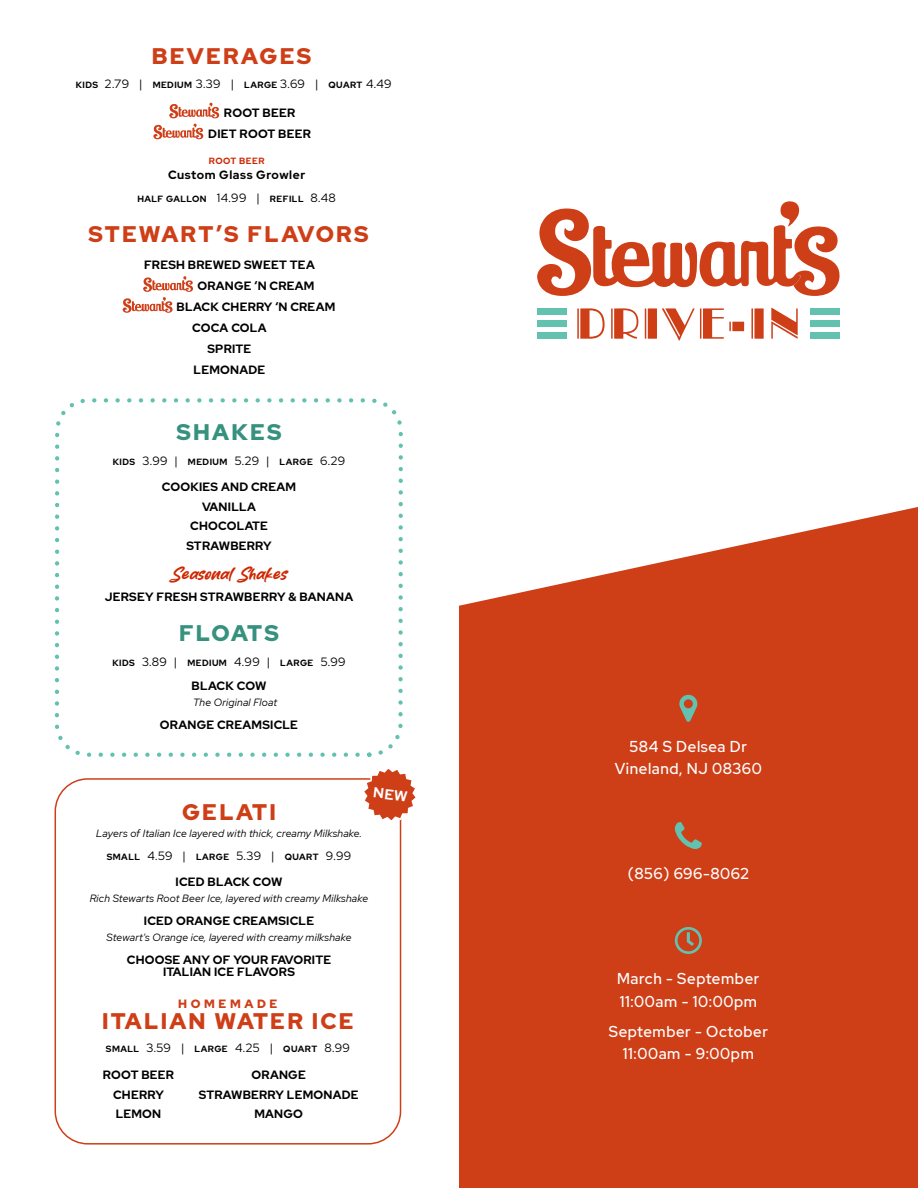
<style>
.page{position:relative;width:918px;height:1188px;background:#fff}
.page>*{position:absolute;margin:0;border:0;box-sizing:border-box;transform-origin:0 0}
.t1{font:900 22.5px "Red Hat Display";letter-spacing:.1em;color:#ce3e17}
.t2{font:900 22.5px "Red Hat Display";letter-spacing:.1em;color:#36917f}
.t3{font:500 15.75px/22.5px "Red Hat Display";letter-spacing:.04em;color:#fff;text-align:center;scale:.95 1}
.t4{font:15px "Bitcheese";color:#ce2700;scale:1.09 1}
.t5{font:700 12px/19.5px "Red Hat Display";letter-spacing:.02em;color:#000;text-align:center}
.t6{font:700 12px "Red Hat Display";letter-spacing:.05em;color:#000}
.t7{font:900 12px "Red Hat Display";letter-spacing:.3em;color:#ce3e17}
.t8{font:italic 10.5px "Red Hat Display";letter-spacing:.02em;color:#000}
.t9{font:700 9px "Red Hat Display";letter-spacing:.05em;color:#000}
.t10{font:700 9px "Red Hat Display";letter-spacing:.05em;color:#ce2700}
.s1{font-weight:400;font-size:12px}
</style>
<div class="page">
<div style="left:537px;top:308px;width:29px;height:7px;background:#63c1af"></div>
<div style="left:537px;top:321px;width:29px;height:6px;background:#63c1af"></div>
<div style="left:537px;top:333px;width:29px;height:6px;background:#63c1af"></div>
<div style="left:810px;top:308px;width:30px;height:7px;background:#63c1af"></div>
<div style="left:810px;top:321px;width:30px;height:6px;background:#63c1af"></div>
<div style="left:810px;top:333px;width:30px;height:6px;background:#63c1af"></div>
<svg style="left:537px;top:201px;width:303px;height:95px"></svg>
<hr style="left:577px;top:308px;width:2px;height:31px;background:#ce3e17">
<hr style="left:645px;top:308px;width:1px;height:31px;background:#ce3e17">
<div style="left:648px;top:308px;width:9px;height:31px;background:#ce3e17"></div>
<hr style="left:751px;top:308px;width:2px;height:31px;background:#ce3e17">
<div style="left:754px;top:308px;width:10px;height:31px;background:#ce3e17"></div>
<svg style="left:771px;top:308px;width:27px;height:31px"></svg>
<div style="left:732px;top:322px;width:12px;height:9px;background:#ce3e17"></div>
<svg style="left:662px;top:308px;width:33px;height:33px"></svg>
<hr style="left:700px;top:308px;width:1px;height:31px;background:#ce3e17">
<svg style="left:703px;top:308px;width:28px;height:31px"></svg>
<svg style="left:580px;top:308px;width:25px;height:31px"></svg>
<hr style="left:611px;top:308px;width:2px;height:31px;background:#ce3e17">
<svg style="left:614px;top:308px;width:24px;height:31px"></svg>
<svg style="left:459px;top:507px;width:459px;height:681px;background:#d14c27"></svg>
<svg style="left:675px;top:822px;width:27px;height:27px"></svg>
<svg style="left:679px;top:694px;width:19px;height:28px"></svg>
<svg style="left:675px;top:927px;width:27px;height:27px"></svg>
<div style="left:55px;top:778px;width:346px;height:367px;border:2px solid #ce3e17;border-radius:32px"></div>
<svg style="left:122px;top:276px;width:71px;height:37px"></svg>
<div style="left:55px;top:398px;width:348px;height:359px;border:4px dashed #63c1af;border-radius:31px"></div>
<svg style="left:169px;top:103px;width:50px;height:15px"></svg>
<svg style="left:153px;top:124px;width:50px;height:15px"></svg>
<svg style="left:362px;top:769px;width:54px;height:54px"></svg>
<h1 class="t1" style="left:152px;top:42px;width:161px">BEVERAGES</h1>
<p class="t9" style="left:76px;top:79px;width:317px">KIDS <span class="s1">2.79 |</span> MEDIUM <span class="s1">3.39 |</span> LARGE <span class="s1">3.69 |</span> QUART <span class="s1">4.49</span></p>
<p class="t5" style="left:208px;top:102px;width:104px;line-height:21px">ROOT BEER<br>DIET ROOT BEER</p>
<p class="t10" style="left:209px;top:155px;width:57px">ROOT BEER</p>
<p class="t6" style="left:168px;top:167px;width:139px">Custom Glass Growler</p>
<p class="t9" style="left:137px;top:193px;width:200px">HALF GALLON <span class="s1">14.99 |</span> REFILL <span class="s1">8.48</span></p>
<h1 class="t1" style="left:89px;top:219px;width:282px">STEWART’S FLAVORS</h1>
<p class="t5" style="left:144px;top:255px;width:172px">FRESH BREWED SWEET TEA</p>
<p class="t5" style="left:197px;top:276px;width:119px">ORANGE ‘N CREAM</p>
<p class="t5" style="left:177px;top:297px;width:160px">BLACK CHERRY ‘N CREAM</p>
<p class="t5" style="left:192px;top:318px;width:76px">COCA COLA</p>
<p class="t5" style="left:207px;top:339px;width:45px">SPRITE</p>
<p class="t5" style="left:194px;top:360px;width:73px">LEMONADE</p>
<h1 class="t2" style="left:176px;top:418px;width:107px">SHAKES</h1>
<p class="t9" style="left:113px;top:456px;width:234px">KIDS <span class="s1">3.99 |</span> MEDIUM <span class="s1">5.29 |</span> LARGE <span class="s1">6.29</span></p>
<p class="t5" style="left:162px;top:477px;width:136px">COOKIES AND CREAM<br>VANILLA<br>CHOCOLATE<br>STRAWBERRY</p>
<p class="t4" style="left:171px;top:563px;width:109px">Seasonal Shakes</p>
<p class="t5" style="left:105px;top:587px;width:250px">JERSEY FRESH STRAWBERRY &amp; BANANA</p>
<h1 class="t2" style="left:179px;top:619px;width:102px">FLOATS</h1>
<p class="t9" style="left:112px;top:657px;width:235px">KIDS <span class="s1">3.89 |</span> MEDIUM <span class="s1">4.99 |</span> LARGE <span class="s1">5.99</span></p>
<p class="t5" style="left:192px;top:676px;width:76px">BLACK COW</p>
<p class="t8" style="left:193px;top:696px;width:86px">The Original Float</p>
<p class="t5" style="left:160px;top:715px;width:140px">ORANGE CREAMSICLE</p>
<h1 class="t1" style="left:182px;top:798px;width:95px">GELATI</h1>
<p class="t8" style="left:96px;top:826px;width:267px">Layers of Italian Ice layered with thick, creamy Milkshake.</p>
<p class="t9" style="left:107px;top:851px;width:246px">SMALL <span class="s1">4.59 |</span> LARGE <span class="s1">5.39 |</span> QUART <span class="s1">9.99</span></p>
<p class="t5" style="left:176px;top:872px;width:108px">ICED BLACK COW</p>
<p class="t8" style="left:90px;top:892px;width:280px">Rich Stewarts Root Beer Ice, layered with creamy Milkshake</p>
<p class="t5" style="left:144px;top:911px;width:172px">ICED ORANGE CREAMSICLE</p>
<p class="t8" style="left:107px;top:931px;width:246px">Stewart's Orange ice, layered with creamy milkshake</p>
<p class="t5" style="left:127px;top:953px;width:206px;line-height:12px">CHOOSE ANY OF YOUR FAVORITE<br>ITALIAN ICE FLAVORS</p>
<p class="t7" style="left:178px;top:996px;width:101px">HOMEMADE</p>
<h1 class="t1" style="left:102px;top:1006px;width:253px">ITALIAN WATER ICE</h1>
<p class="t9" style="left:106px;top:1043px;width:246px">SMALL <span class="s1">3.59 |</span> LARGE <span class="s1">4.25 |</span> QUART <span class="s1">8.99</span></p>
<p class="t5" style="left:103px;top:1065px;width:73px">ROOT BEER<br>CHERRY<br>LEMON</p>
<p class="t5" style="left:199px;top:1065px;width:161px">ORANGE<br>STRAWBERRY LEMONADE<br>MANGO</p>
<h2 class="t3" style="left:615px;top:735px;width:156px">584 S Delsea Dr<br>Vineland, NJ 08360</h2>
<h2 class="t3" style="left:628px;top:862px;width:129px">(856) 696-8062</h2>
<h2 class="t3" style="left:617px;top:967px;width:151px;text-align:left">March - September<br>11:00am - 10:00pm</h2>
<h2 class="t3" style="left:609px;top:1020px;width:169px">September - October<br>11:00am - 9:00pm</h2>
</div>
